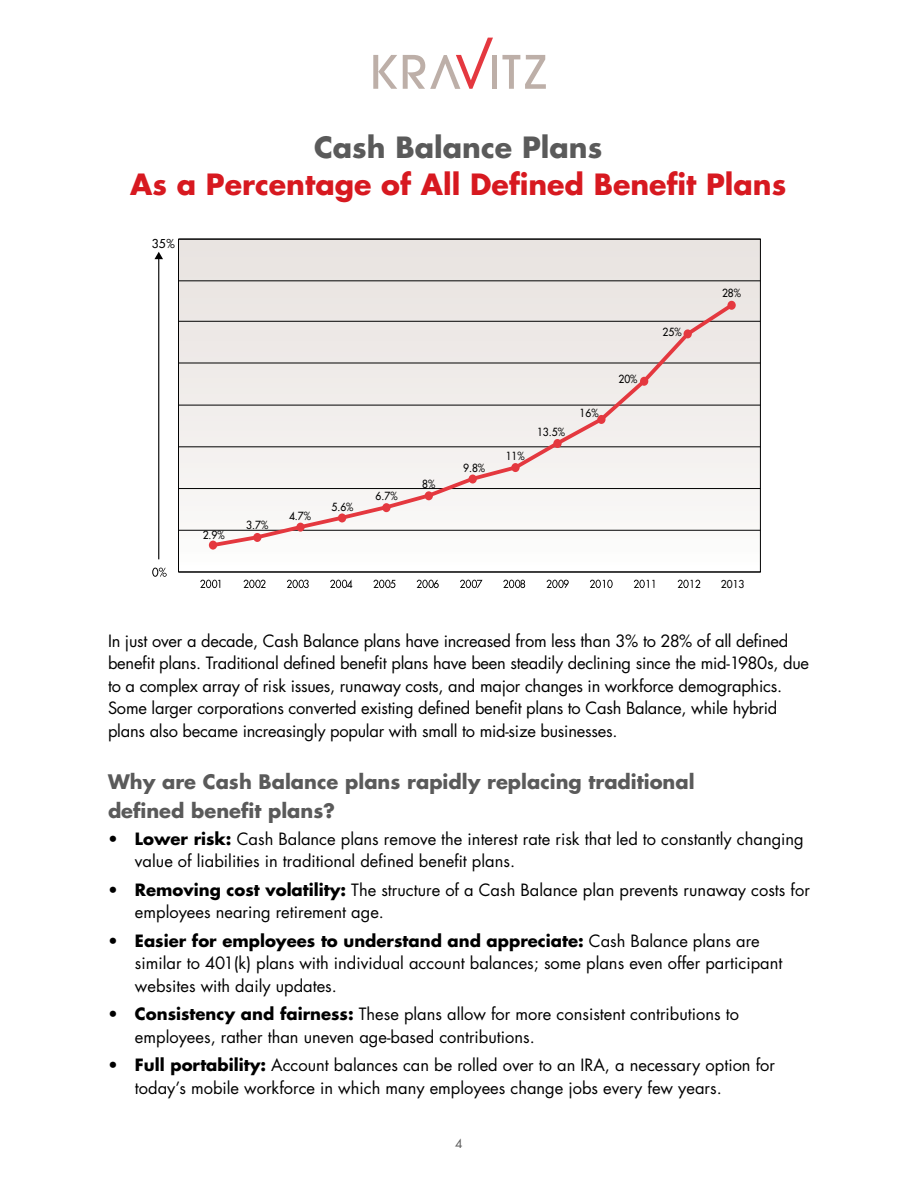
<style>
.page{position:relative;width:918px;height:1188px;background:#fff}
.page>*{position:absolute;margin:0;border:0;box-sizing:border-box;transform-origin:0 0}
.t1{font:700 28.5px "Futura";color:#d71920}
.t2{font:700 28.5px "Futura";color:#5a5a5a}
.t3{font:700 19.5px/28.5px "Futura";color:#5a5a5a}
.t4{font:16.5px/22.5px "Futura";color:#000}
.t5{font:12px "Futura";color:#5a5a5a}
.t6{font:11.85px "Futura";color:#000}
.t7{font:10.95px "Futura";color:#000;scale:.94 1}
.t8{font:10.65px "Futura";color:#000;scale:.96 1}
.s1{font-weight:700}
</style>
<div class="page">
<svg style="left:373px;top:55px;width:24px;height:34px"></svg>
<div style="left:492px;top:55px;width:5px;height:34px;background:#bdafa8"></div>
<svg style="left:502px;top:55px;width:44px;height:34px"></svg>
<svg style="left:403px;top:38px;width:90px;height:51px"></svg>
<div style="left:179px;top:239px;width:581px;height:333px;background:linear-gradient(to bottom,#e8e2df,#fbfaf9)"></div>
<hr style="left:179px;top:405px;width:581px;height:1px;background:#010101">
<hr style="left:179px;top:447px;width:581px;height:1px;background:#010101">
<hr style="left:179px;top:488px;width:581px;height:1px;background:#010101">
<hr style="left:179px;top:530px;width:581px;height:1px;background:#010101">
<hr style="left:179px;top:572px;width:581px;height:1px;background:#010101">
<hr style="left:179px;top:239px;width:581px;height:1px;background:#010101">
<hr style="left:179px;top:281px;width:581px;height:1px;background:#010101">
<hr style="left:179px;top:321px;width:581px;height:1px;background:#010101">
<hr style="left:179px;top:363px;width:581px;height:1px;background:#010101">
<svg style="left:152px;top:568px;width:15px;height:9px"></svg>
<hr style="left:158px;top:258px;width:1px;height:301px;background:#010101">
<svg style="left:154px;top:252px;width:9px;height:7px"></svg>
<svg style="left:200px;top:580px;width:20px;height:8px"></svg>
<svg style="left:243px;top:580px;width:22px;height:8px"></svg>
<svg style="left:287px;top:580px;width:22px;height:8px"></svg>
<svg style="left:330px;top:580px;width:22px;height:8px"></svg>
<svg style="left:373px;top:580px;width:22px;height:8px"></svg>
<svg style="left:417px;top:580px;width:22px;height:8px"></svg>
<svg style="left:460px;top:580px;width:23px;height:8px"></svg>
<svg style="left:503px;top:580px;width:22px;height:8px"></svg>
<svg style="left:547px;top:580px;width:22px;height:8px"></svg>
<svg style="left:590px;top:580px;width:23px;height:8px"></svg>
<svg style="left:634px;top:580px;width:20px;height:8px"></svg>
<svg style="left:678px;top:580px;width:22px;height:8px"></svg>
<svg style="left:208px;top:300px;width:529px;height:250px"></svg>
<h1 class="t2" style="left:314px;top:127px;width:290px">Cash Balance Plans</h1>
<h1 class="t1" style="left:130px;top:165px;width:658px">As a Percentage of All Defined Benefit Plans</h1>
<p class="t6" style="left:152px;top:236px;width:25px">35%</p>
<p class="t7" style="left:203px;top:527px;width:25px">2.9%</p>
<p class="t7" style="left:246px;top:518px;width:25px">3.7%</p>
<p class="t7" style="left:289px;top:509px;width:25px">4.7%</p>
<p class="t7" style="left:332px;top:500px;width:25px">5.6%</p>
<p class="t7" style="left:376px;top:489px;width:25px">6.7%</p>
<p class="t7" style="left:422px;top:476px;width:15px">8%</p>
<p class="t7" style="left:463px;top:461px;width:25px">9.8%</p>
<p class="t7" style="left:506px;top:448px;width:22px">11%</p>
<p class="t7" style="left:537px;top:425px;width:31px">13.5%</p>
<p class="t7" style="left:580px;top:406px;width:22px">16%</p>
<p class="t7" style="left:618px;top:372px;width:22px">20%</p>
<p class="t7" style="left:663px;top:325px;width:22px">25%</p>
<p class="t7" style="left:722px;top:286px;width:22px">28%</p>
<p class="t8" style="left:721px;top:577px;width:26px">2013</p>
<p class="t4" style="left:108px;top:629px;width:703px">In just over a decade, Cash Balance plans have increased from less than 3% to 28% of all defined benefit plans. Traditional defined benefit plans have been steadily declining since the mid-1980s, due to a complex array of risk issues, runaway costs, and major changes in workforce demographics.<br>Some larger corporations converted existing defined benefit plans to Cash Balance, while hybrid plans also became increasingly popular with small to mid-size businesses.</p>
<p class="t3" style="left:108px;top:767px;width:588px">Why are Cash Balance plans rapidly replacing traditional defined benefit plans?</p>
<p class="t4" style="left:135px;top:827px;width:670px;text-indent:-27px">• <span class="s1">Lower risk:</span> Cash Balance plans remove the interest rate risk that led to constantly changing value of liabilities in traditional defined benefit plans.</p>
<p class="t4" style="left:135px;top:878px;width:676px;text-indent:-27px">• <span class="s1">Removing cost volatility:</span> The structure of a Cash Balance plan prevents runaway costs for employees nearing retirement age.</p>
<p class="t4" style="left:135px;top:929px;width:649px;text-indent:-27px">• <span class="s1">Easier for employees to understand and appreciate:</span> Cash Balance plans are similar to 401(k) plans with individual account balances; some plans even offer participant websites with daily updates.</p>
<p class="t4" style="left:135px;top:1003px;width:606px;text-indent:-27px">• <span class="s1">Consistency and fairness:</span> These plans allow for more consistent contributions to employees, rather than uneven age-based contributions.</p>
<p class="t4" style="left:135px;top:1054px;width:642px;text-indent:-27px">• <span class="s1">Full portability:</span> Account balances can be rolled over to an IRA, a necessary option for today’s mobile workforce in which many employees change jobs every few years.</p>
<p class="t5" style="left:455px;top:1136px;width:9px">4</p>
</div>
